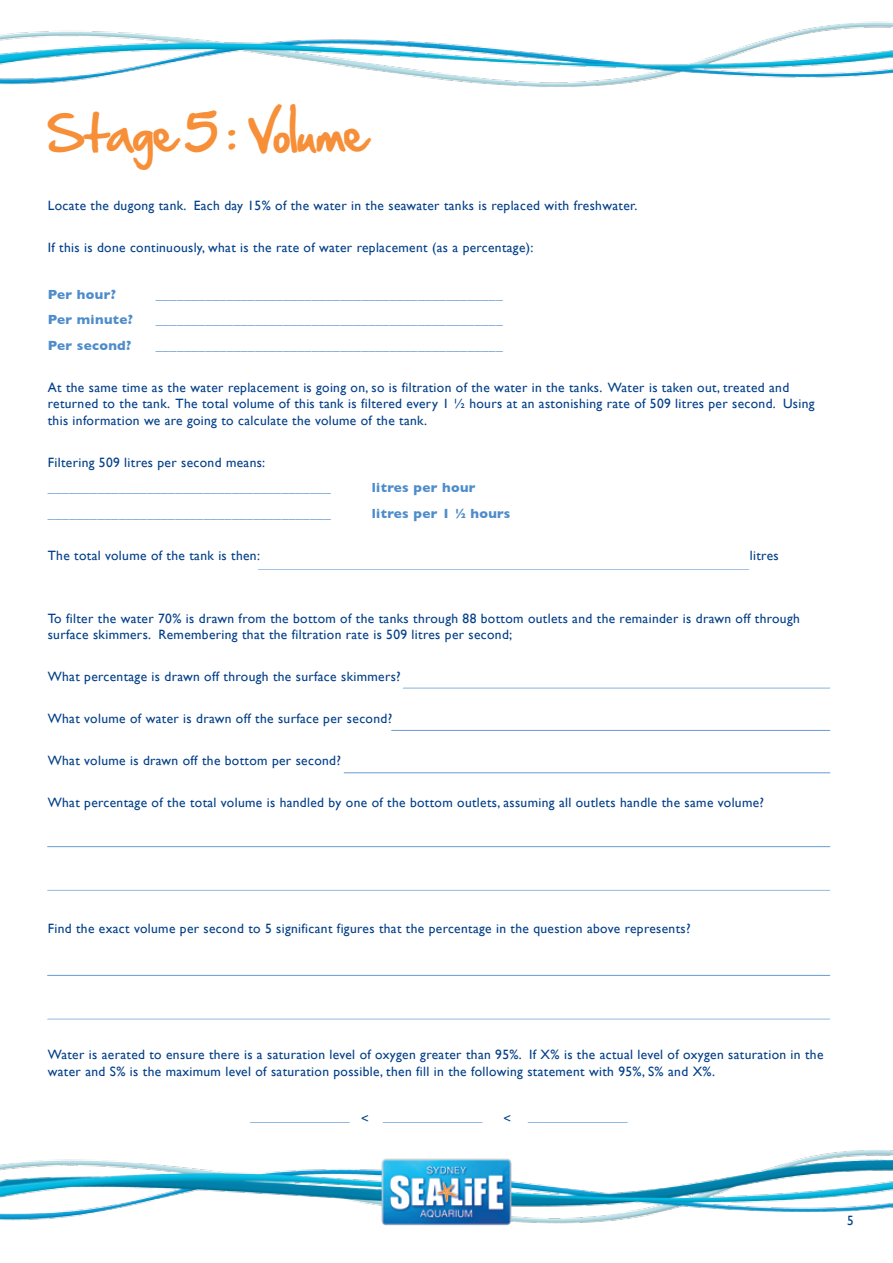
<style>
.page{position:relative;width:893px;height:1263px;background:#fff}
.page>*{position:absolute;margin:0;border:0;box-sizing:border-box;transform-origin:0 0}
.t1{font:43.5px "Hand Of Sean";letter-spacing:-.02em;color:#f78f39}
.t2{font:13.5px/16.5px "Gill Sans";letter-spacing:.025em;color:#023f88}
.t3{font:700 13.5px/25.5px "Gill Sans";letter-spacing:.025em;color:#4e8cca}
.s1{font-weight:400;color:#023f88}
</style>
<div class="page">
<img style="left:0;top:21px;width:893px;height:66px">
<img style="left:0;top:1150px;width:893px;height:76px">
<img style="left:381px;top:1158px;width:130px;height:67px">
<svg style="left:258px;top:569px;width:491px;height:1px"></svg>
<svg style="left:47px;top:890px;width:783px;height:1px"></svg>
<svg style="left:403px;top:688px;width:427px;height:1px"></svg>
<svg style="left:47px;top:846px;width:783px;height:1px"></svg>
<svg style="left:344px;top:772px;width:486px;height:1px"></svg>
<svg style="left:391px;top:730px;width:439px;height:1px"></svg>
<svg style="left:47px;top:1019px;width:783px;height:1px"></svg>
<svg style="left:47px;top:975px;width:783px;height:1px"></svg>
<svg style="left:250px;top:1122px;width:100px;height:1px"></svg>
<svg style="left:382px;top:1122px;width:101px;height:1px"></svg>
<svg style="left:528px;top:1122px;width:100px;height:1px"></svg>
<p class="t1" style="left:48px;top:95px;width:320px">Stage 5 : Volume</p>
<p class="t2" style="left:48px;top:197px;width:591px">Locate the dugong tank. Each day 15% of the water in the seawater tanks is replaced with freshwater.</p>
<p class="t2" style="left:48px;top:239px;width:487px">If this is done continuously, what is the rate of water replacement (as a percentage):</p>
<p class="t3" style="left:48px;top:281px;width:70px">Per hour?</p>
<p class="t3" style="left:156px;top:281px;width:348px">_________________________________________________</p>
<p class="t3" style="left:48px;top:307px;width:87px">Per minute?</p>
<p class="t3" style="left:156px;top:307px;width:348px">_________________________________________________</p>
<p class="t3" style="left:48px;top:332px;width:85px">Per second?</p>
<p class="t3" style="left:156px;top:332px;width:348px">_________________________________________________</p>
<p class="t2" style="left:48px;top:379px;width:768px">At the same time as the water replacement is going on, so is filtration of the water in the tanks. Water is taken out, treated and returned to the tank. The total volume of this tank is filtered every 1 ½ hours at an astonishing rate of 509 litres per second. Using this information we are going to calculate the volume of the tank.</p>
<p class="t3" style="left:48px;top:449px;width:285px"><span class="s1">Filtering 509 litres per second means: </span>________________________________________</p>
<p class="t3" style="left:372px;top:475px;width:105px">litres per hour</p>
<p class="t3" style="left:48px;top:500px;width:285px">________________________________________</p>
<p class="t3" style="left:372px;top:500px;width:140px">litres per 1 ½ hours</p>
<p class="t2" style="left:48px;top:547px;width:214px">The total volume of the tank is then:</p>
<p class="t2" style="left:750px;top:547px;width:30px">litres</p>
<p class="t2" style="left:48px;top:610px;width:754px">To filter the water 70% is drawn from the bottom of the tanks through 88 bottom outlets and the remainder is drawn off through surface skimmers. Remembering that the filtration rate is 509 litres per second;</p>
<p class="t2" style="left:48px;top:668px;width:354px">What percentage is drawn off through the surface skimmers?</p>
<p class="t2" style="left:48px;top:710px;width:346px">What volume of water is drawn off the surface per second?</p>
<p class="t2" style="left:48px;top:752px;width:295px">What volume is drawn off the bottom per second?</p>
<p class="t2" style="left:48px;top:794px;width:718px">What percentage of the total volume is handled by one of the bottom outlets, assuming all outlets handle the same volume?</p>
<p class="t2" style="left:48px;top:920px;width:644px">Find the exact volume per second to 5 significant figures that the percentage in the question above represents?</p>
<p class="t2" style="left:48px;top:1046px;width:777px">Water is aerated to ensure there is a saturation level of oxygen greater than 95%. If X% is the actual level of oxygen saturation in the water and S% is the maximum level of saturation possible, then fill in the following statement with 95%, S% and X%.</p>
<p class="t2" style="left:361px;top:1110px;width:9px">&lt;</p>
<p class="t2" style="left:503px;top:1110px;width:9px">&lt;</p>
<p class="t2" style="left:847px;top:1212px;width:8px">5</p>
</div>
